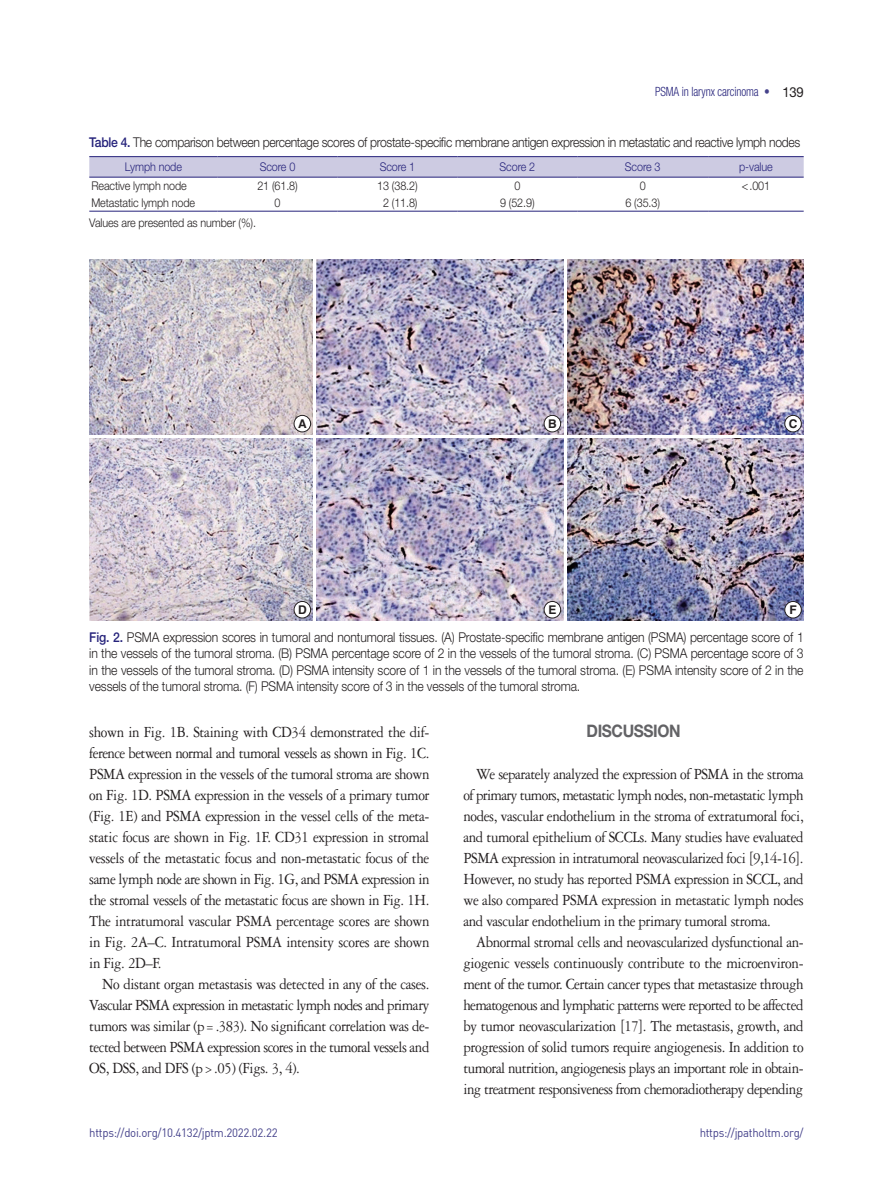
<style>
.page{position:relative;width:893px;height:1191px;background:#fff}
.page>*{position:absolute;margin:0;border:0;box-sizing:border-box;transform-origin:0 0}
.큰제목{font:700 17.25px "Helvetica Neue LT Std";letter-spacing:-.025em;color:#636366;scale:.9 1}
.본문{font:16.5px/21px "Garamond 3 LT Std";letter-spacing:-.025em;color:#231f20;text-align:justify;scale:.9 1}
.그림제목{font:300 13.5px/16.2px "Helvetica Neue LT Std";letter-spacing:-.01em;color:#231f20;text-align:justify;scale:.9 1}
.표제목{font:300 13.5px "Helvetica Neue LT Std";letter-spacing:-.025em;color:#231f20;scale:.9 1}
.t1{font:300 condensed 12.75px "Helvetica Neue LT Std";letter-spacing:-.01em;color:#26237b;scale:.9 1}
.표본문{font:300 12px "Helvetica Neue LT Std";letter-spacing:-.01em;color:#231f20;scale:.9 1}
.t2{font:12px "Dinreg";letter-spacing:-.025em;color:#45428b;scale:.95 1}
.표본문-2{font:300 12px "Helvetica Neue LT Std";letter-spacing:-.01em;color:#26237b;scale:.9 1}
.표설명{font:300 12px "Helvetica Neue LT Std";letter-spacing:-.01em;color:#231f20;scale:.9 1}
.t3{font:700 12px "Helvetica LT Std";color:#231f20}
.s1{color:#45428b}
.s2{font-weight:400;font-stretch:normal;font-size:13.8px;color:#231f20}
.s3{font-weight:500;color:#26237b}
.s4{font-family:"Adobe Garamond Pro"}
</style>
<div class="page">
<img style="left:89px;top:260px;width:223px;height:174px">
<img style="left:317px;top:260px;width:246px;height:174px">
<img style="left:568px;top:260px;width:236px;height:174px">
<img style="left:89px;top:439px;width:223px;height:181px">
<img style="left:317px;top:439px;width:246px;height:181px">
<img style="left:568px;top:439px;width:236px;height:181px">
<div style="left:294px;top:415px;width:17px;height:17px;background:#fff;border-radius:50%"></div>
<div style="left:294px;top:415px;width:17px;height:17px;border:1px solid #231f20;border-radius:50%"></div>
<div style="left:294px;top:601px;width:17px;height:17px;background:#fff;border-radius:50%"></div>
<div style="left:294px;top:601px;width:17px;height:17px;border:1px solid #231f20;border-radius:50%"></div>
<div style="left:544px;top:415px;width:17px;height:17px;background:#fff;border-radius:50%"></div>
<div style="left:544px;top:415px;width:17px;height:17px;border:1px solid #231f20;border-radius:50%"></div>
<div style="left:544px;top:601px;width:17px;height:17px;background:#fff;border-radius:50%"></div>
<div style="left:544px;top:601px;width:17px;height:17px;border:1px solid #231f20;border-radius:50%"></div>
<div style="left:785px;top:415px;width:16px;height:17px;background:#fff;border-radius:50%"></div>
<div style="left:784px;top:415px;width:17px;height:17px;border:1px solid #231f20;border-radius:50%"></div>
<div style="left:785px;top:601px;width:16px;height:17px;background:#fff;border-radius:50%"></div>
<div style="left:784px;top:601px;width:17px;height:17px;border:1px solid #231f20;border-radius:50%"></div>
<svg style="left:89px;top:157px;width:715px;height:20px"></svg>
<hr style="left:89px;top:211px;width:129px;height:1px;background:#26237b">
<hr style="left:218px;top:211px;width:119px;height:1px;background:#26237b">
<hr style="left:337px;top:211px;width:120px;height:1px;background:#26237b">
<hr style="left:457px;top:211px;width:120px;height:1px;background:#26237b">
<hr style="left:577px;top:211px;width:131px;height:1px;background:#26237b">
<hr style="left:708px;top:211px;width:96px;height:1px;background:#26237b">
<hr style="left:89px;top:156px;width:129px;height:1px;background:#26237b">
<hr style="left:218px;top:156px;width:119px;height:1px;background:#26237b">
<hr style="left:337px;top:156px;width:120px;height:1px;background:#26237b">
<hr style="left:457px;top:156px;width:120px;height:1px;background:#26237b">
<hr style="left:577px;top:156px;width:131px;height:1px;background:#26237b">
<hr style="left:708px;top:156px;width:96px;height:1px;background:#26237b">
<hr style="left:89px;top:177px;width:129px;height:1px;background:#26237b">
<hr style="left:218px;top:177px;width:119px;height:1px;background:#26237b">
<hr style="left:337px;top:177px;width:120px;height:1px;background:#26237b">
<hr style="left:457px;top:177px;width:120px;height:1px;background:#26237b">
<hr style="left:577px;top:177px;width:131px;height:1px;background:#26237b">
<hr style="left:708px;top:177px;width:96px;height:1px;background:#26237b">
<p class="t1" style="left:655px;top:84px;width:167px">PSMA in larynx carcinoma <span class="s1">•</span> <span class="s2">139</span></p>
<p class="표제목" style="left:89px;top:134px;width:792px"><span class="s3">Table 4.</span> The comparison between percentage scores of prostate-specific membrane antigen expression in metastatic and reactive lymph nodes</p>
<p class="표본문-2" style="left:125px;top:159px;width:65px">Lymph node</p>
<p class="표본문-2" style="left:260px;top:159px;width:41px">Score 0</p>
<p class="표본문-2" style="left:380px;top:159px;width:41px">Score 1</p>
<p class="표본문-2" style="left:500px;top:159px;width:41px">Score 2</p>
<p class="표본문-2" style="left:625px;top:159px;width:41px">Score 3</p>
<p class="표본문-2" style="left:739px;top:159px;width:39px">p-value</p>
<p class="표본문" style="left:91px;top:178px;width:108px">Reactive lymph node</p>
<p class="표본문" style="left:257px;top:178px;width:46px">21 (61.8)</p>
<p class="표본문" style="left:377px;top:178px;width:46px">13 (38.2)</p>
<p class="표본문" style="left:514px;top:178px;width:8px">0</p>
<p class="표본문" style="left:640px;top:178px;width:8px">0</p>
<p class="표본문" style="left:742px;top:178px;width:33px">&lt;.001</p>
<p class="표본문" style="left:91px;top:195px;width:117px">Metastatic lymph node</p>
<p class="표본문" style="left:275px;top:195px;width:8px">0</p>
<p class="표본문" style="left:383px;top:195px;width:40px">2 (11.8)</p>
<p class="표본문" style="left:500px;top:195px;width:40px">9 (52.9)</p>
<p class="표본문" style="left:625px;top:195px;width:40px">6 (35.3)</p>
<p class="표설명" style="left:89px;top:216px;width:187px">Values are presented as number (%).</p>
<p class="t3" style="left:298px;top:416px;width:10px">A</p>
<p class="t3" style="left:298px;top:602px;width:10px">D</p>
<p class="t3" style="left:548px;top:416px;width:10px">B</p>
<p class="t3" style="left:548px;top:602px;width:10px">E</p>
<p class="t3" style="left:789px;top:416px;width:10px">C</p>
<p class="t3" style="left:789px;top:602px;width:9px">F</p>
<p class="그림제목" style="left:89px;top:629px;width:795px"><span class="s3">Fig. 2.</span> PSMA expression scores in tumoral and nontumoral tissues. (A) Prostate-specific membrane antigen (PSMA) percentage score of 1 in the vessels of the tumoral stroma. (B) PSMA percentage score of 2 in the vessels of the tumoral stroma. (C) PSMA percentage score of 3 in the vessels of the tumoral stroma. (D) PSMA intensity score of 1 in the vessels of the tumoral stroma. (E) PSMA intensity score of 2 in the vessels of the tumoral stroma. (F) PSMA intensity score of 3 in the vessels of the tumoral stroma.</p>
<p class="본문" style="left:89px;top:721px;width:380px">shown in Fig. 1B. Staining with CD34 demonstrated the dif&shy;ference between normal and tumoral vessels as shown in Fig. 1C.<br>PSMA expression in the vessels of the tumoral stroma are shown on Fig. 1D. PSMA expression in the vessels of a primary tumor (Fig. 1E) and PSMA expression in the vessel cells of the meta&shy;static focus are shown in Fig. 1F. CD31 expression in stromal vessels of the metastatic focus and non-metastatic focus of the same lymph node are shown in Fig. 1G, and PSMA expression in the stromal vessels of the metastatic focus are shown in Fig. 1H.<br>The intratumoral vascular PSMA percentage scores are shown in Fig. 2A–C. Intratumoral PSMA intensity scores are shown in Fig. 2D–F.</p>
<p class="본문" style="left:89px;top:973px;width:379px;text-indent:13px">No distant organ metastasis was detected in any of the cases.<br>Vascular PSMA expression in metastatic lymph nodes and primary tumors was similar (p=.383). No significant correlation was de&shy;tected between PSMA expression scores in the tumoral vessels and OS, DSS, and DFS (p&gt;.05) (Figs. 3, 4).</p>
<p class="큰제목" style="left:587px;top:720px;width:106px">DISCUSSION</p>
<p class="본문" style="left:463px;top:763px;width:379px;text-indent:13px">We separately analyzed the expression of PSMA in the stroma of primary tumors, metastatic lymph nodes, non-metastatic lymph nodes, vascular endothelium in the stroma of extratumoral foci, and tumoral epithelium of SCCLs. Many studies have evaluated PSMA expression in intratumoral neovascularized foci <span class="s4">[</span>9,14-16<span class="s4">]</span>.<br>However, no study has reported PSMA expression in SCCL, and we also compared PSMA expression in metastatic lymph nodes and vascular endothelium in the primary tumoral stroma.</p>
<p class="본문" style="left:463px;top:931px;width:379px;text-indent:13px">Abnormal stromal cells and neovascularized dysfunctional an&shy;giogenic vessels continuously contribute to the microenviron&shy;ment of the tumor. Certain cancer types that metastasize through hematogenous and lymphatic patterns were reported to be affected by tumor neovascularization <span class="s4">[</span>17<span class="s4">]</span>. The metastasis, growth, and progression of solid tumors require angiogenesis. In addition to tumoral nutrition, angiogenesis plays an important role in obtain&shy;ing treatment responsiveness from chemoradiotherapy depending</p>
<p class="t2" style="left:89px;top:1125px;width:200px">https://doi.org/10.4132/jptm.2022.02.22</p>
<p class="t2" style="left:700px;top:1125px;width:111px">https://jpatholtm.org/</p>
</div>
